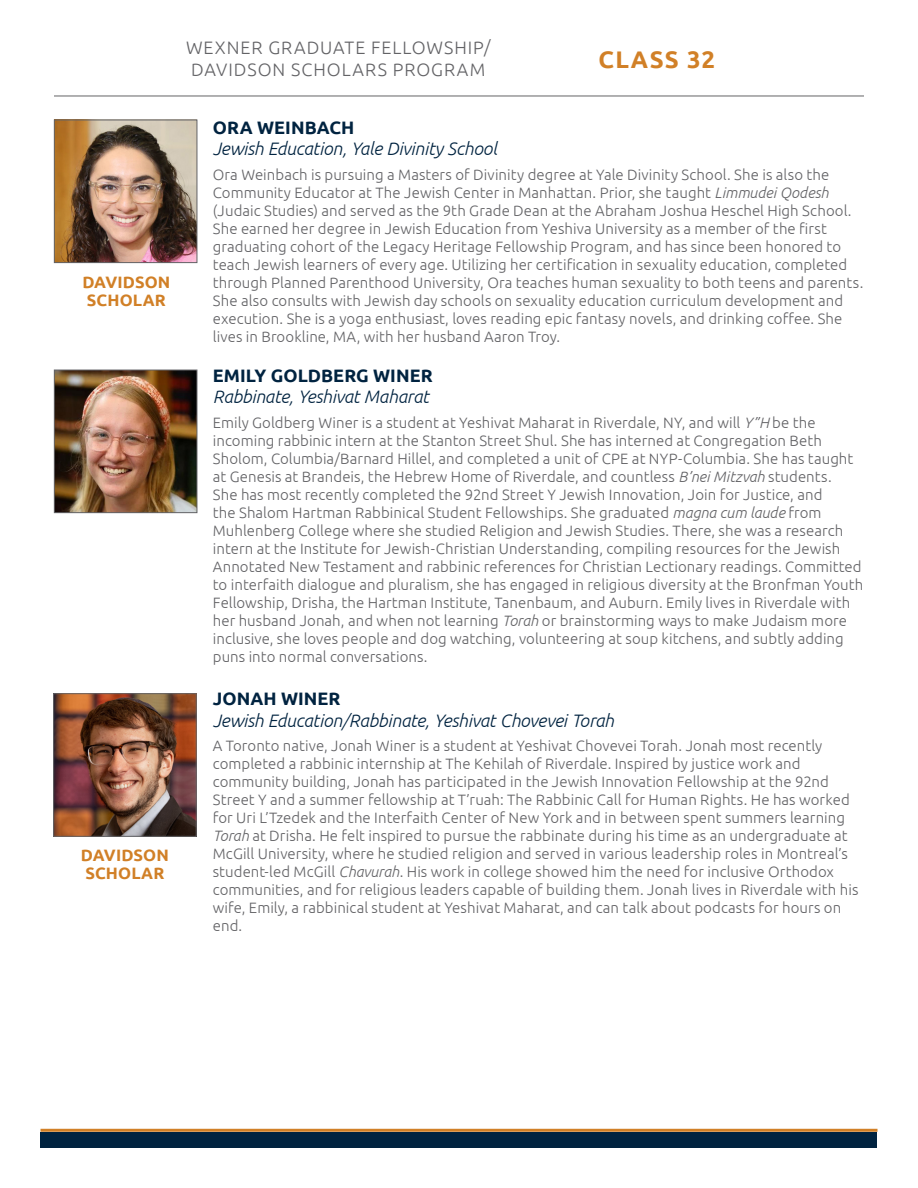
<style>
.page{position:relative;width:918px;height:1188px;background:#fff}
.page>*{position:absolute;margin:0;border:0;box-sizing:border-box;transform-origin:0 0}
.t1{font:700 24px "Ubuntu";letter-spacing:.05em;color:#d18027}
.University{font:italic 300 18px "Ubuntu";letter-spacing:-.01em;color:#002340}
.t2{font:300 18px/21.6px "Ubuntu";letter-spacing:.055em;color:#636366}
.Name{font:700 18px "Ubuntu";letter-spacing:.005em;color:#002340}
.t3{font:700 16.5px/18px "Ubuntu";letter-spacing:.005em;color:#d18027}
.Body_Copy{font:300 15px/18px "Ubuntu";letter-spacing:.005em;color:#636366}
.s1{font-style:italic}
</style>
<div class="page">
<hr style="left:54px;top:96px;width:810px;height:1px;background:#636366">
<div style="left:40px;top:1132px;width:838px;height:16px;background:#002340"></div>
<hr style="left:40px;top:1129px;width:838px;height:3px;background:#d18027">
<img style="left:56px;top:122px;width:139px;height:139px">
<div style="left:54px;top:120px;width:143px;height:143px;border:1px solid #636366"></div>
<img style="left:56px;top:372px;width:139px;height:139px">
<div style="left:54px;top:370px;width:143px;height:143px;border:1px solid #636366"></div>
<img style="left:55px;top:695px;width:140px;height:140px">
<div style="left:53px;top:693px;width:144px;height:144px;border:1px solid #636366"></div>
<p class="t2" style="left:186px;top:37px;width:306px">WEXNER GRADUATE FELLOWSHIP/<br>DAVIDSON SCHOLARS PROGRAM</p>
<h1 class="t1" style="left:599px;top:45px;width:118px">CLASS 32</h1>
<p class="t3" style="left:82px;top:273px;width:89px">DAVIDSON<br>SCHOLAR</p>
<p class="t3" style="left:81px;top:846px;width:89px">DAVIDSON<br>SCHOLAR</p>
<p class="Name" style="left:213px;top:116px;width:143px">ORA WEINBACH</p>
<p class="University" style="left:213px;top:138px;width:286px">Jewish Education, Yale Divinity School</p>
<p class="Body_Copy" style="left:213px;top:165px;width:652px">Ora Weinbach is pursuing a Masters of Divinity degree at Yale Divinity School. She is also the Community Educator at The Jewish Center in Manhattan. Prior, she taught <span class="s1">Limmudei Qodesh </span>(Judaic Studies) and served as the 9th Grade Dean at the Abraham Joshua Heschel High School.<br>She earned her degree in Jewish Education from Yeshiva University as a member of the first graduating cohort of the Legacy Heritage Fellowship Program, and has since been honored to teach Jewish learners of every age. Utilizing her certification in sexuality education, completed through Planned Parenthood University, Ora teaches human sexuality to both teens and parents.<br>She also consults with Jewish day schools on sexuality education curriculum development and execution. She is a yoga enthusiast, loves reading epic fantasy novels, and drinking coffee. She lives in Brookline, MA, with her husband Aaron Troy.</p>
<p class="Name" style="left:213px;top:364px;width:222px">EMILY GOLDBERG WINER</p>
<p class="University" style="left:213px;top:386px;width:218px">Rabbinate, Yeshivat Maharat</p>
<p class="Body_Copy" style="left:213px;top:413px;width:652px">Emily Goldberg Winer is a student at Yeshivat Maharat in Riverdale, NY, and will <span class="s1">Y”H</span> be the incoming rabbinic intern at the Stanton Street Shul. She has interned at Congregation Beth Sholom, Columbia/Barnard Hillel, and completed a unit of CPE at NYP-Columbia. She has taught at Genesis at Brandeis, the Hebrew Home of Riverdale, and countless <span class="s1">B’nei Mitzvah</span> students.<br>She has most recently completed the 92nd Street Y Jewish Innovation, Join for Justice, and<br>the Shalom Hartman Rabbinical Student Fellowships. She graduated <span class="s1">magna cum laude</span> from Muhlenberg College where she studied Religion and Jewish Studies. There, she was a research intern at the Institute for Jewish-Christian Understanding, compiling resources for the Jewish Annotated New Testament and rabbinic references for Christian Lectionary readings. Committed to interfaith dialogue and pluralism, she has engaged in religious diversity at the Bronfman Youth Fellowship, Drisha, the Hartman Institute, Tanenbaum, and Auburn. Emily lives in Riverdale with her husband Jonah, and when not learning <span class="s1">Torah</span> or brainstorming ways to make Judaism more inclusive, she loves people and dog watching, volunteering at soup kitchens, and subtly adding puns into normal conversations.</p>
<p class="Name" style="left:213px;top:688px;width:129px">JONAH WINER</p>
<p class="University" style="left:213px;top:709px;width:403px">Jewish Education/Rabbinate, Yeshivat Chovevei Torah</p>
<p class="Body_Copy" style="left:213px;top:737px;width:647px">A Toronto native, Jonah Winer is a student at Yeshivat Chovevei Torah. Jonah most recently completed a rabbinic internship at The Kehilah of Riverdale. Inspired by justice work and community building, Jonah has participated in the Jewish Innovation Fellowship at the 92nd Street Y and a summer fellowship at T’ruah: The Rabbinic Call for Human Rights. He has worked for Uri L’Tzedek and the Interfaith Center of New York and in between spent summers learning <span class="s1">Torah</span> at Drisha. He felt inspired to pursue the rabbinate during his time as an undergraduate at McGill University, where he studied religion and served in various leadership roles in Montreal’s student-led McGill <span class="s1">Chavurah</span>. His work in college showed him the need for inclusive Orthodox communities, and for religious leaders capable of building them. Jonah lives in Riverdale with his wife, Emily, a rabbinical student at Yeshivat Maharat, and can talk about podcasts for hours on end.</p>
</div>
